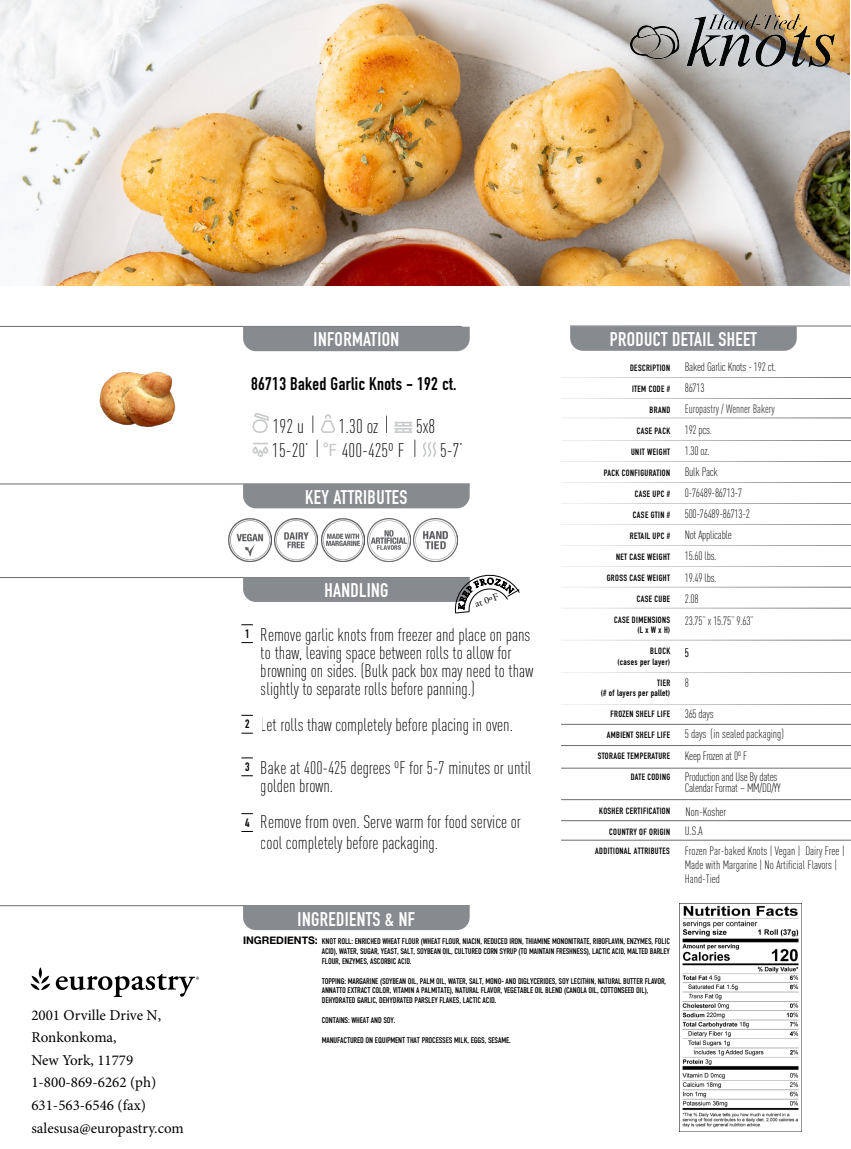
<style>
.page{position:relative;width:851px;height:1149px;background:#fff}
.page>*{position:absolute;margin:0;border:0;box-sizing:border-box;transform-origin:0 0}
.t1{font:700 19.5px "DIN Condensed";letter-spacing:.02em;color:#fff}
.t2{font:300 19.5px "DIN Cond";color:#000}
.t3{font:300 18px/18px "DIN Cond";color:#000}
.t4{font:700 18px "DIN Condensed";letter-spacing:.02em;color:#000}
.t5{font:15px/22.6px "Minion Pro";color:#000}
.t6{font:300 12px/21px "DIN Cond";letter-spacing:-.02em;color:#000}
.t7{font:300 12px/14.4px "DIN Cond";color:#000}
.t8{font:12px "DIN Cond";color:#484848;scale:.9 1}
.t9{font:700 12px "DIN Condensed";color:#000}
.t10{font:10.2px "Adobe Garamond Pro";color:#000}
.t11{font:700 9px/10.5px "DIN Condensed";letter-spacing:.04em;color:#000;text-align:right}
.t12{font:8.25px/9.9px "DIN Condensed";letter-spacing:-.02em;color:#000;text-align:justify}
.s1{font-family:"Myriad Pro";font-weight:400;font-size:18px;color:#c6c6c6}
.s2{font-family:"DIN Condensed";font-weight:700;font-size:9px}
.s3{font-family:"Helvetica Neue";font-weight:700;font-size:10.5px}
</style>
<div class="page">
<img style="left:0;top:0;width:849px;height:285px">
<hr style="left:0;top:483px;width:469px;height:1px;background:#6d6d6c">
<hr style="left:0;top:326px;width:462px;height:1px;background:#6d6d6c">
<hr style="left:570px;top:326px;width:280px;height:1px;background:#6d6d6c">
<hr style="left:0;top:577px;width:469px;height:1px;background:#6d6d6c">
<hr style="left:0;top:905px;width:469px;height:1px;background:#6d6d6c">
<div style="left:243px;top:326px;width:226px;height:25px;background:#878a8e"></div>
<svg style="left:570px;top:326px;width:226px;height:25px;background:#898c90"></svg>
<div style="left:243px;top:483px;width:226px;height:25px;background:#878a8e"></div>
<div style="left:243px;top:905px;width:226px;height:24px;background:#878a8e"></div>
<svg style="left:243px;top:574px;width:276px;height:39px"></svg>
<div style="left:252px;top:419px;width:16px;height:14px;border:2px solid #c6c8c9;border-radius:6px"></div>
<svg style="left:253px;top:413px;width:16px;height:9px"></svg>
<svg style="left:386px;top:416px;width:1px;height:16px"></svg>
<svg style="left:394px;top:421px;width:18px;height:12px"></svg>
<div style="left:252px;top:446px;width:6px;height:7px;border:2px solid #c6c8c9;border-radius:2px"></div>
<div style="left:257px;top:449px;width:6px;height:8px;border:2px solid #c6c8c9;border-radius:2px"></div>
<svg style="left:253px;top:442px;width:15px;height:11px"></svg>
<svg style="left:312px;top:414px;width:23px;height:42px"></svg>
<svg style="left:414px;top:440px;width:1px;height:16px"></svg>
<svg style="left:423px;top:442px;width:13px;height:15px"></svg>
<hr style="left:561px;top:440px;width:289px;height:1px;background:#6d6d6c">
<hr style="left:561px;top:398px;width:289px;height:1px;background:#6d6d6c">
<hr style="left:561px;top:377px;width:289px;height:1px;background:#6d6d6c">
<hr style="left:561px;top:482px;width:289px;height:1px;background:#6d6d6c">
<hr style="left:561px;top:524px;width:289px;height:1px;background:#6d6d6c">
<hr style="left:561px;top:503px;width:289px;height:1px;background:#6d6d6c">
<hr style="left:561px;top:417px;width:289px;height:1px;background:#6d6d6c">
<hr style="left:561px;top:566px;width:289px;height:1px;background:#6d6d6c">
<hr style="left:561px;top:587px;width:289px;height:1px;background:#6d6d6c">
<hr style="left:561px;top:607px;width:289px;height:1px;background:#6d6d6c">
<hr style="left:561px;top:639px;width:289px;height:1px;background:#6d6d6c">
<hr style="left:561px;top:461px;width:289px;height:1px;background:#6d6d6c">
<hr style="left:561px;top:671px;width:289px;height:1px;background:#6d6d6c">
<hr style="left:561px;top:703px;width:289px;height:1px;background:#6d6d6c">
<hr style="left:561px;top:545px;width:289px;height:1px;background:#6d6d6c">
<svg style="left:241px;top:642px;width:12px;height:1px"></svg>
<svg style="left:241px;top:624px;width:12px;height:1px"></svg>
<svg style="left:241px;top:732px;width:12px;height:1px"></svg>
<svg style="left:241px;top:714px;width:12px;height:1px"></svg>
<svg style="left:241px;top:775px;width:12px;height:1px"></svg>
<svg style="left:241px;top:757px;width:12px;height:1px"></svg>
<svg style="left:241px;top:831px;width:12px;height:1px"></svg>
<svg style="left:241px;top:813px;width:12px;height:1px"></svg>
<svg style="left:30px;top:967px;width:169px;height:29px"></svg>
<img style="left:679px;top:903px;width:122px;height:227px">
<img style="left:99px;top:371px;width:77px;height:57px">
<hr style="left:561px;top:799px;width:289px;height:1px;background:#6d6d6c">
<hr style="left:561px;top:723px;width:289px;height:1px;background:#6d6d6c">
<hr style="left:561px;top:745px;width:289px;height:1px;background:#6d6d6c">
<hr style="left:561px;top:767px;width:289px;height:1px;background:#6d6d6c">
<img style="left:367px;top:518px;width:44px;height:43px">
<img style="left:228px;top:518px;width:43px;height:43px">
<img style="left:321px;top:518px;width:43px;height:43px">
<img style="left:274px;top:518px;width:43px;height:43px">
<img style="left:414px;top:518px;width:43px;height:43px">
<hr style="left:561px;top:820px;width:289px;height:1px;background:#6d6d6c">
<hr style="left:561px;top:839px;width:289px;height:1px;background:#6d6d6c">
<img style="left:630px;top:14px;width:204px;height:53px">
<h3 class="t5" style="left:31px;top:1003px;width:154px">2001 Orville Drive N,<br>Ronkonkoma,<br>New York, 11779<br>1-800-869-6262 (ph)<br>631-563-6546 (fax) salesusa@europastry.com</h3>
<h1 class="t1" style="left:313px;top:326px;width:87px">INFORMATION</h1>
<h1 class="t1" style="left:609px;top:326px;width:149px">PRODUCT DETAIL SHEET</h1>
<h2 class="t4" style="left:251px;top:371px;width:207px">86713 Baked Garlic Knots - 192 ct.</h2>
<h1 class="t2" style="left:273px;top:415px;width:33px">192 u</h1>
<h1 class="t2" style="left:339px;top:415px;width:41px">1.30 oz</h1>
<h1 class="t2" style="left:416px;top:415px;width:21px">5x8</h1>
<h1 class="t2" style="left:272px;top:439px;width:38px">15-20’</h1>
<h1 class="t2" style="left:328px;top:439px;width:77px"><span class="s1">F</span> 400-425º F</h1>
<h1 class="t2" style="left:440px;top:439px;width:24px">5-7’</h1>
<h1 class="t1" style="left:305px;top:483px;width:104px">KEY ATTRIBUTES</h1>
<h3 class="t9" style="left:245px;top:625px;width:6px">1</h3>
<h3 class="t9" style="left:245px;top:715px;width:6px">2</h3>
<h3 class="t9" style="left:245px;top:758px;width:6px">3</h3>
<h3 class="t9" style="left:245px;top:814px;width:6px">4</h3>
<h1 class="t1" style="left:324px;top:577px;width:66px">HANDLING</h1>
<p class="t10" style="left:473px;top:598px;width:26px;rotate:-19deg">at 0ºF</p>
<h2 class="t3" style="left:261px;top:625px;width:274px">Remove garlic knots from freezer and place on pans to thaw, leaving space between rolls to allow for browning on sides. (Bulk pack box may need to thaw slightly to separate rolls before panning.)</h2>
<h2 class="t3" style="left:261px;top:715px;width:254px">Let rolls thaw completely before placing in oven.</h2>
<h2 class="t3" style="left:261px;top:758px;width:272px">Bake at 400-425 degrees ºF for 5-7 minutes or until golden brown.</h2>
<h2 class="t3" style="left:261px;top:810px;width:262px;line-height:21.6px">Remove from oven. Serve warm for food service or cool completely before packaging.</h2>
<h1 class="t1" style="left:297px;top:905px;width:119px">INGREDIENTS &amp; NF</h1>
<p class="t11" style="left:630px;top:362px;width:42px">DESCRIPTION</p>
<p class="t11" style="left:632px;top:383px;width:40px">ITEM CODE #</p>
<p class="t11" style="left:649px;top:404px;width:22px">BRAND</p>
<p class="t11" style="left:636px;top:425px;width:35px">CASE PACK</p>
<p class="t11" style="left:631px;top:446px;width:41px">UNIT WEIGHT</p>
<p class="t11" style="left:603px;top:467px;width:68px">PACK CONFIGURATION</p>
<p class="t11" style="left:634px;top:488px;width:37px">CASE UPC #</p>
<p class="t11" style="left:632px;top:509px;width:39px">CASE GTIN #</p>
<p class="t11" style="left:629px;top:530px;width:42px">RETAIL UPC #</p>
<p class="t11" style="left:616px;top:551px;width:56px">NET CASE WEIGHT</p>
<p class="t11" style="left:606px;top:572px;width:65px">GROSS CASE WEIGHT</p>
<p class="t11" style="left:636px;top:593px;width:35px">CASE CUBE</p>
<p class="t11" style="left:614px;top:614px;width:57px">CASE DIMENSIONS (L x W x H)</p>
<p class="t11" style="left:617px;top:645px;width:54px">BLOCK<br>(cases per layer)</p>
<p class="t11" style="left:600px;top:677px;width:71px">TIER<br>(# of layers per pallet)</p>
<p class="t11" style="left:610px;top:708px;width:61px">FROZEN SHELF LIFE</p>
<h3 class="t6" style="left:684px;top:356px;width:93px">Baked Garlic Knots - 192 ct.<br>86713</h3>
<h3 class="t6" style="left:684px;top:419px;width:67px">192 pcs.<br>1.30 oz.<br>Bulk Pack<br>0-76489-86713-7<br>500-76489-86713-2<br>Not Applicable<br>15.60 lbs.<br>19.49 lbs.<br>2.08</h3>
<h3 class="t6" style="left:684px;top:610px;width:71px">23.75” x 15.75” 9.63”</h3>
<h3 class="t8" style="left:684px;top:401px;width:101px">Europastry / Wenner Bakery</h3>
<h3 class="t6" style="left:684px;top:641px;width:6px">5</h3>
<h3 class="t6" style="left:684px;top:671px;width:6px">8</h3>
<h3 class="t6" style="left:684px;top:703px;width:31px">365 days</h3>
<h3 class="t7" style="left:684px;top:726px;width:101px">5 days (in sealedpackaging)</h3>
<p class="t11" style="left:606px;top:729px;width:65px">AMBIENT SHELF LIFE</p>
<p class="t11" style="left:597px;top:750px;width:74px">STORAGE TEMPERATURE</p>
<p class="t11" style="left:630px;top:771px;width:41px">DATE CODING</p>
<p class="t11" style="left:599px;top:804px;width:72px">KOSHER CERTIFICATION</p>
<p class="t11" style="left:609px;top:825px;width:62px">COUNTRY OF ORIGIN</p>
<h3 class="t7" style="left:684px;top:842px;width:161px;text-indent:-89px"><span class="s2">ADDITIONAL ATTRIBUTES</span> Frozen Par-baked Knots | Vegan | Dairy Free |<br>Made with Margarine | No Artificial Flavors |<br>Hand-Tied</h3>
<h3 class="t6" style="left:684px;top:745px;width:94px">Keep Frozen at 0º F<br>Production and Use By dates</h3>
<h3 class="t6" style="left:684px;top:777px;width:97px">Calendar Format – MM/DD/YY</h3>
<h3 class="t6" style="left:684px;top:820px;width:19px">U.S.A</h3>
<h3 class="t7" style="left:685px;top:804px;width:42px">Non-Kosher</h3>
<p class="t12" style="left:322px;top:935px;width:350px;text-indent:-79px"><span class="s3">INGREDIENTS:</span> KNOT ROLL: ENRICHED WHEAT FLOUR (WHEAT FLOUR, NIACIN, REDUCED IRON, THIAMINE MONONITRATE, RIBOFLAVIN, ENZYMES, FOLIC ACID), WATER, SUGAR, YEAST, SALT, SOYBEAN OIL, CULTURED CORN SYRUP (TO MAINTAIN FRESHNESS), LACTIC ACID, MALTED BARLEY FLOUR, ENZYMES, ASCORBIC ACID.</p>
<p class="t12" style="left:322px;top:975px;width:346px;text-align:left">TOPPING: MARGARINE (SOYBEAN OIL, PALM OIL, WATER, SALT, MONO- AND DIGLYCERIDES, SOY LECITHIN, NATURAL BUTTER FLAVOR,<br>ANNATTO EXTRACT COLOR, VITAMIN A PALMITATE), NATURAL FLAVOR, VEGETABLE OIL BLEND (CANOLA OIL, COTTONSEED OIL),<br>DEHYDRATED GARLIC, DEHYDRATED PARSLEY FLAKES, LACTIC ACID.</p>
<p class="t12" style="left:322px;top:1014px;width:75px">CONTAINS: WHEAT AND SOY.</p>
<p class="t12" style="left:322px;top:1034px;width:191px">MANUFACTURED ON EQUIPMENT THAT PROCESSES MILK, EGGS, SESAME.</p>
</div>
